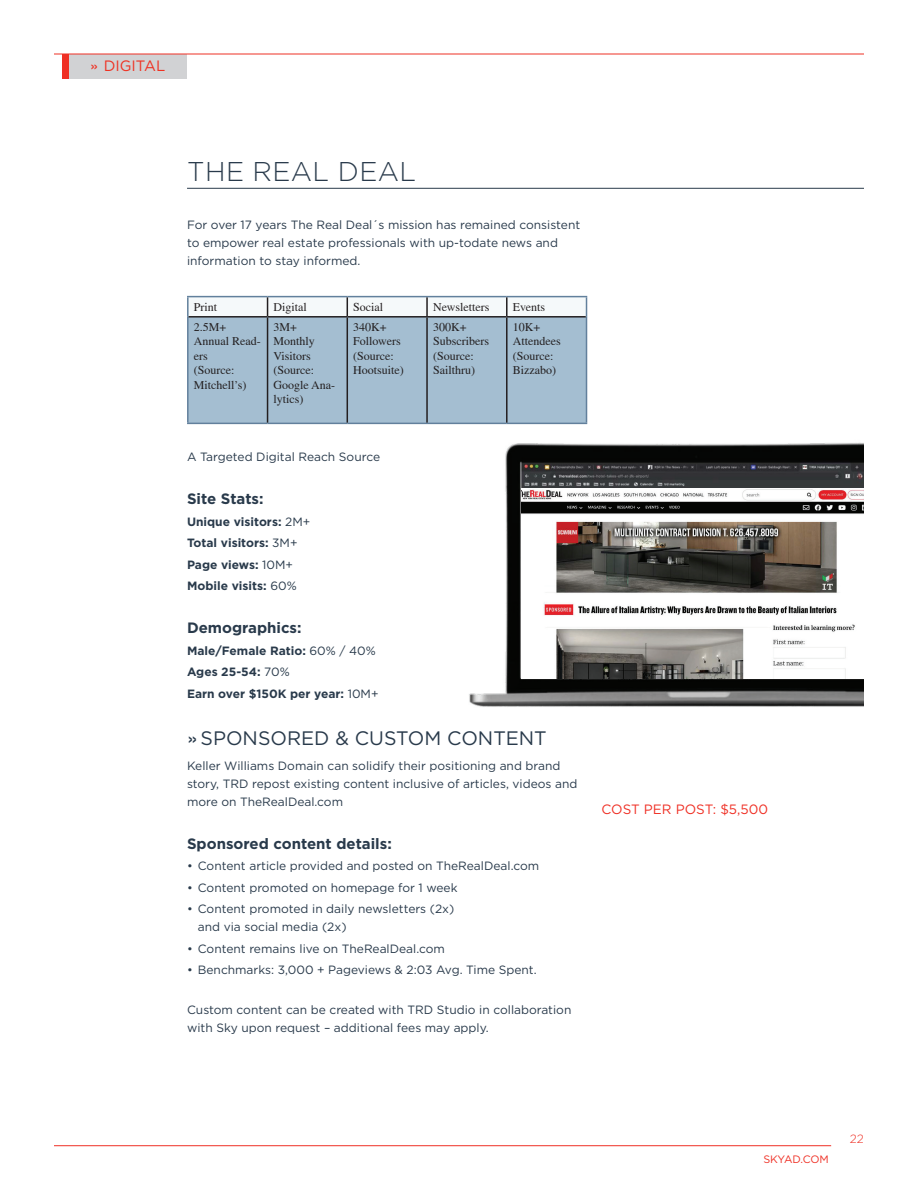
<style>
.page{position:relative;width:918px;height:1188px;background:#fff}
.page>*{position:absolute;margin:0;border:0;box-sizing:border-box;transform-origin:0 0}
.t1{font:300 27px "Gotham";letter-spacing:.015em;color:#293a4b}
.t2{font:19.5px "Gotham";color:#293a4b}
.t3{font:700 15px "Gotham";color:#293a4b}
.t4{font:15px "Gotham";color:#ef3122}
.t5{font:13.5px "Gotham";letter-spacing:-.005em;color:#ef3025}
.t6{font:12px/18px "Gotham";color:#293a4b}
.t7{font:12px/14.4px "Times";color:#231f20}
.t8{font:700 12px/21.5px "Gotham";color:#293a4b}
.t9{font:300 12px "Gotham";color:#ef3025}
.t10{font:10.8px "Gotham";letter-spacing:-.01em;color:#ef3025}
.s1{font-family:"Helvetica"}
.s2{font-weight:400}
</style>
<div class="page">
<div style="left:68px;top:54px;width:119px;height:24px;background:#d1d2d4"></div>
<hr style="left:54px;top:1145px;width:777px;height:1px;background:#ef3025">
<hr style="left:54px;top:54px;width:810px;height:1px;background:#ef3025">
<div style="left:62px;top:54px;width:6px;height:24px;background:#ef3025"></div>
<img style="left:469px;top:442px;width:395px;height:265px">
<hr style="left:187px;top:188px;width:677px;height:1px;background:#293a4b">
<hr style="left:187px;top:296px;width:81px;height:1px;background:#62809c">
<hr style="left:187px;top:297px;width:2px;height:20px;background:#62809c">
<hr style="left:268px;top:296px;width:79px;height:1px;background:#62809c">
<hr style="left:347px;top:296px;width:80px;height:1px;background:#62809c">
<hr style="left:427px;top:296px;width:80px;height:1px;background:#62809c">
<hr style="left:507px;top:296px;width:80px;height:1px;background:#62809c">
<hr style="left:187px;top:317px;width:2px;height:106px;background:#62809c">
<hr style="left:187px;top:423px;width:81px;height:1px;background:#62809c">
<hr style="left:268px;top:423px;width:79px;height:1px;background:#62809c">
<hr style="left:347px;top:423px;width:80px;height:1px;background:#62809c">
<hr style="left:427px;top:423px;width:80px;height:1px;background:#62809c">
<hr style="left:507px;top:423px;width:80px;height:1px;background:#62809c">
<svg style="left:188px;top:297px;width:399px;height:126px;background:#aec5d5"></svg>
<hr style="left:189px;top:316px;width:79px;height:2px;background:#231f20">
<hr style="left:268px;top:316px;width:79px;height:2px;background:#231f20">
<hr style="left:267px;top:318px;width:1px;height:105px;background:#231f20">
<hr style="left:347px;top:316px;width:80px;height:2px;background:#231f20">
<hr style="left:347px;top:318px;width:1px;height:105px;background:#231f20">
<hr style="left:427px;top:316px;width:80px;height:2px;background:#231f20">
<hr style="left:426px;top:318px;width:2px;height:105px;background:#231f20">
<hr style="left:507px;top:316px;width:79px;height:2px;background:#231f20">
<hr style="left:506px;top:318px;width:2px;height:105px;background:#231f20">
<img style="left:521px;top:489px;width:343px;height:190px">
<p class="t4" style="left:90px;top:56px;width:77px"><span class="s1">»</span> DIGITAL</p>
<h1 class="t1" style="left:187px;top:157px;width:230px">THE REAL DEAL</h1>
<p class="t6" style="left:187px;top:215px;width:395px">For over 17 years The Real Deal´s mission has remained consistent to empower real estate professionals with up-todate news and information to stay informed.</p>
<p class="t7" style="left:194px;top:300px;width:25px">Print</p>
<p class="t7" style="left:274px;top:300px;width:35px">Digital</p>
<p class="t7" style="left:353px;top:300px;width:31px">Social</p>
<p class="t7" style="left:433px;top:300px;width:58px">Newsletters</p>
<p class="t7" style="left:513px;top:300px;width:34px">Events</p>
<p class="t7" style="left:194px;top:320px;width:68px">2.5M+<br>Annual Read&shy;ers<br>(Source:<br>Mitchell’s)</p>
<p class="t7" style="left:274px;top:320px;width:63px">3M+<br>Monthly<br>Visitors (Source:<br>Google Ana&shy;lytics)</p>
<p class="t7" style="left:353px;top:320px;width:52px">340K+<br>Followers (Source:<br>Hootsuite)</p>
<p class="t7" style="left:433px;top:320px;width:57px">300K+<br>Subscribers (Source:<br>Sailthru)</p>
<p class="t7" style="left:513px;top:320px;width:49px">10K+<br>Attendees (Source:<br>Bizzabo)</p>
<p class="t6" style="left:187px;top:448px;width:195px">A Targeted Digital Reach Source</p>
<p class="t3" style="left:187px;top:489px;width:78px">Site Stats:</p>
<p class="t8" style="left:187px;top:511px;width:125px">Unique visitors: <span class="s2">2M+<br></span>Total visitors: <span class="s2">3M+<br></span>Page views: <span class="s2">10M+<br></span>Mobile visits: <span class="s2">60%</span></p>
<p class="t3" style="left:187px;top:618px;width:116px">Demographics:</p>
<p class="t8" style="left:187px;top:640px;width:193px">Male/Female Ratio: <span class="s2">60% / 40%<br></span>Ages 25-54: <span class="s2">70%<br></span>Earn over $150K per year: <span class="s2">10M+</span></p>
<h2 class="t2" style="left:187px;top:726px;width:361px"><span class="s1">»</span>SPONSORED &amp; CUSTOM CONTENT</h2>
<p class="t6" style="left:187px;top:756px;width:392px">Keller Williams Domain can solidify their positioning and brand story, TRD repost existing content inclusive of articles, videos and more on TheRealDeal.com</p>
<p class="t3" style="left:187px;top:833px;width:206px">Sponsored content details:</p>
<p class="t6" style="left:187px;top:857px;width:354px">• Content article provided and posted on TheRealDeal.com</p>
<p class="t6" style="left:187px;top:878px;width:272px">• Content promoted on homepage for 1 week</p>
<p class="t6" style="left:198px;top:900px;width:258px;text-indent:-11px">• Content promoted in daily newsletters (2x) and via social media (2x)</p>
<p class="t6" style="left:187px;top:939px;width:259px">• Content remains live on TheRealDeal.com</p>
<p class="t6" style="left:187px;top:961px;width:351px">• Benchmarks: 3,000 + Pageviews &amp; 2:03 Avg. Time Spent.</p>
<p class="t6" style="left:187px;top:1000px;width:386px">Custom content can be created with TRD Studio in collaboration with Sky upon request – additional fees may apply.</p>
<p class="t5" style="left:602px;top:801px;width:168px">COST PER POST: $5,500</p>
<p class="t10" style="left:763px;top:1152px;width:67px">SKYAD.COM</p>
<p class="t9" style="left:850px;top:1132px;width:16px">22</p>
</div>
